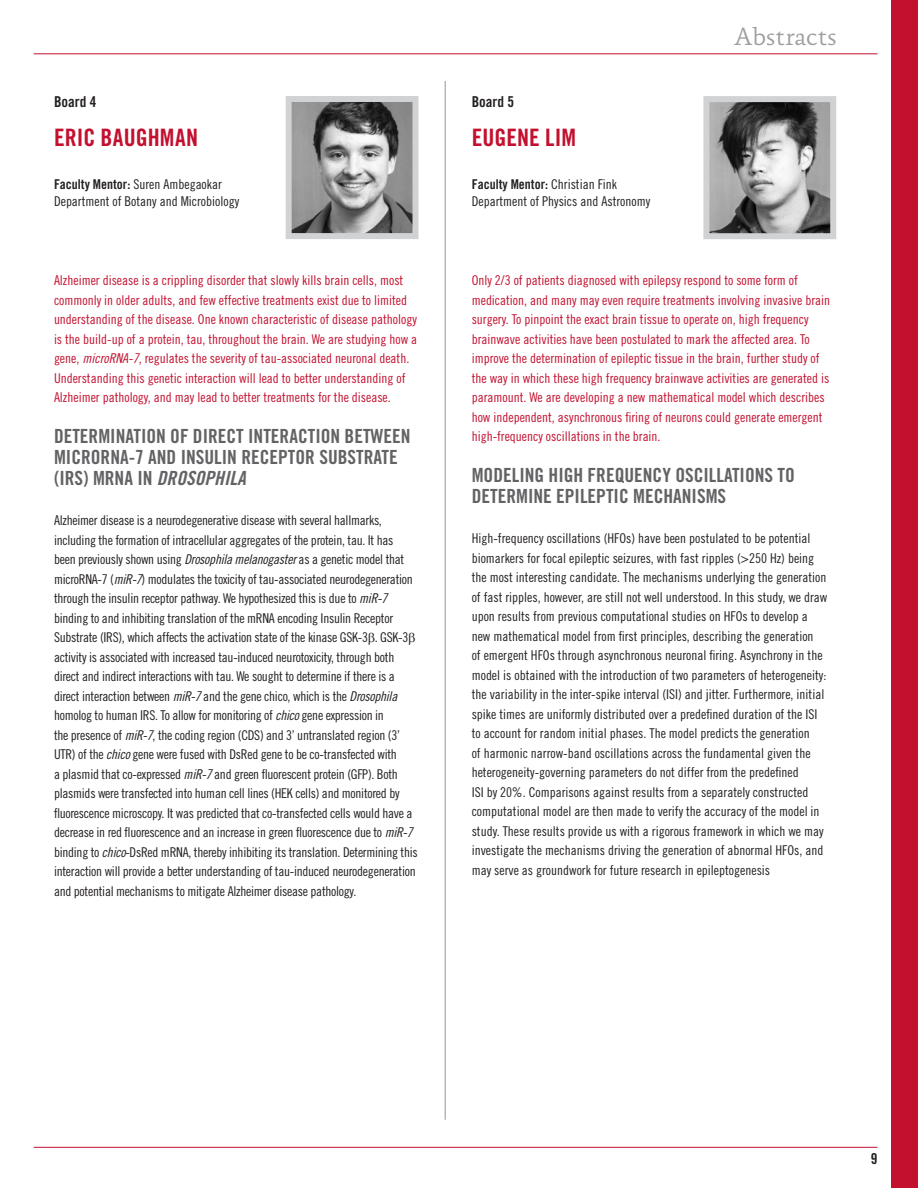
<style>
.page{position:relative;width:918px;height:1188px;background:#fff}
.page>*{position:absolute;margin:0;border:0;box-sizing:border-box;transform-origin:0 0}
.t1{font:300 25.5px "Absara OT";letter-spacing:-.005em;color:#9d9fa2}
.t2{font:24px "Trade Gothic LT Std Bd Cn 20";letter-spacing:.005em;color:#c3102f}
.t3{font:19.5px/21px "Trade Gothic LT Std Bd Cn 20";color:#636366}
.t4{font:15px "Trade Gothic LT Std Bd Cn 20";color:#231f20}
.t5{font:13.5px/19.5px "Trade Gothic LT Std Cn 18";letter-spacing:-.02em;color:#231f20}
.t6{font:13.5px/19.5px "Trade Gothic LT Std Cn 18";color:#231f20}
.t7{font:13.5px/19.5px "Trade Gothic LT Std Cn 18";color:#c3102f}
.t8{font:13.5px "Trade Gothic LT Std Bd Cn 20";color:#231f20}
.s1{font-family:"Trade Gothic LT Std Bd Cn 20"}
.s2{font-family:"Trade Gothic LT Std Cn 18 Obl"}
.s3{font-family:"Trade Gothic LT Std Bd Cn 20 Obl"}
.s4{font-family:"Trade Gothic LT Std Cn 18"}
</style>
<div class="page">
<img style="left:710px;top:103px;width:119px;height:129px">
<div style="left:703px;top:96px;width:133px;height:143px;border:6px solid #d1d2d4"></div>
<img style="left:293px;top:103px;width:118px;height:129px">
<div style="left:286px;top:96px;width:132px;height:143px;border:6px solid #d1d2d4"></div>
<hr style="left:34px;top:1147px;width:844px;height:1px;background:#c3102f">
<hr style="left:34px;top:54px;width:844px;height:1px;background:#c3102f">
<hr style="left:445px;top:81px;width:1px;height:1039px;background:#939598">
<div style="left:891px;top:0;width:27px;height:1188px;background:#c3102f"></div>
<p class="t4" style="left:54px;top:92px;width:44px">Board 4</p>
<h2 class="t2" style="left:54px;top:123px;width:146px">ERIC BAUGHMAN</h2>
<p class="t6" style="left:54px;top:176px;width:187px;line-height:16.5px"><span class="s1">Faculty Mentor:</span> Suren Ambegaokar<br>Department of Botany and Microbiology</p>
<p class="t7" style="left:54px;top:270px;width:365px">Alzheimer disease is a crippling disorder that slowly kills brain cells, most commonly in older adults, and few effective treatments exist due to limited understanding of the disease. One known characteristic of disease pathology is the build-up of a protein, tau, throughout the brain. We are studying how a gene, <span class="s2">microRNA-7</span>, regulates the severity of tau-associated neuronal death.<br>Understanding this genetic interaction will lead to better understanding of Alzheimer pathology, and may lead to better treatments for the disease.</p>
<h3 class="t3" style="left:54px;top:426px;width:358px">DETERMINATION OF DIRECT INTERACTION BETWEEN<br>MICRORNA-7 AND INSULIN RECEPTOR SUBSTRATE (IRS) MRNA IN <span class="s3">DROSOPHILA</span></h3>
<p class="t5" style="left:54px;top:510px;width:365px">Alzheimer disease is a neurodegenerative disease with several hallmarks, including the formation of intracellular aggregates of the protein, tau. It has been previously shown using <span class="s2">Drosophila melanogaster</span> as a genetic model that microRNA-7 (<span class="s2">miR-7</span>) modulates the toxicity of tau-associated neurodegeneration through the insulin receptor pathway. We hypothesized this is due to <span class="s2">miR-7 </span>binding to and inhibiting translation of the mRNA encoding Insulin Receptor Substrate (IRS), which affects the activation state of the kinase GSK-3 . GSK-3 activity is associated with increased tau-induced neurotoxicity, through both direct and indirect interactions with tau. We sought to determine if there is a direct interaction between <span class="s2">miR-7</span> and the gene chico, which is the <span class="s2">Drosophila </span>homolog to human IRS. To allow for monitoring of <span class="s2">chico</span> gene expression in<br>the presence of <span class="s2">miR-7</span>, the coding region (CDS) and 3’ untranslated region (3’ UTR) of the <span class="s2">chico</span> gene were fused with DsRed gene to be co-transfected with<br>a plasmid that co-expressed <span class="s2">miR-7</span> and green fluorescent protein (GFP). Both plasmids were transfected into human cell lines (HEK cells) and monitored by fluorescence microscopy. It was predicted that co-transfected cells would have a decrease in red fluorescence and an increase in green fluorescence due to <span class="s2">miR-7 </span>binding to <span class="s2">chico</span>-DsRed mRNA, thereby inhibiting its translation. Determining this interaction will provide a better understanding of tau-induced neurodegeneration and potential mechanisms to mitigate Alzheimer disease pathology.</p>
<p class="t4" style="left:472px;top:92px;width:44px">Board 5</p>
<h2 class="t2" style="left:472px;top:123px;width:106px">EUGENE LIM</h2>
<p class="t8" style="left:472px;top:176px;width:147px">Faculty Mentor: <span class="s4">Christian Fink</span></p>
<p class="t6" style="left:472px;top:191px;width:180px">Department of Physics and Astronomy</p>
<h1 class="t1" style="left:735px;top:22px;width:104px">Abstracts</h1>
<p class="t7" style="left:472px;top:270px;width:360px">Only 2/3 of patients diagnosed with epilepsy respond to some form of medication, and many may even require treatments involving invasive brain surgery. To pinpoint the exact brain tissue to operate on, high frequency brainwave activities have been postulated to mark the affected area. To improve the determination of epileptic tissue in the brain, further study of the way in which these high frequency brainwave activities are generated is paramount. We are developing a new mathematical model which describes how independent, asynchronous firing of neurons could generate emergent high-frequency oscillations in the brain.</p>
<h3 class="t3" style="left:472px;top:465px;width:325px">MODELING HIGH FREQUENCY OSCILLATIONS TO<br>DETERMINE EPILEPTIC MECHANISMS</h3>
<p class="t6" style="left:472px;top:528px;width:357px">High-frequency oscillations (HFOs) have been postulated to be potential biomarkers for focal epileptic seizures, with fast ripples (&gt;250 Hz) being the most interesting candidate. The mechanisms underlying the generation of fast ripples, however, are still not well understood. In this study, we draw upon results from previous computational studies on HFOs to develop a new mathematical model from first principles, describing the generation<br>of emergent HFOs through asynchronous neuronal firing. Asynchrony in the model is obtained with the introduction of two parameters of heterogeneity: the variability in the inter-spike interval (ISI) and jitter. Furthermore, initial spike times are uniformly distributed over a predefined duration of the ISI to account for random initial phases. The model predicts the generation<br>of harmonic narrow-band oscillations across the fundamental given the heterogeneity-governing parameters do not differ from the predefined<br>ISI by 20%. Comparisons against results from a separately constructed computational model are then made to verify the accuracy of the model in study. These results provide us with a rigorous framework in which we may investigate the mechanisms driving the generation of abnormal HFOs, and may serve as groundwork for future research in epileptogenesis</p>
<p class="t4" style="left:871px;top:1149px;width:8px">9</p>
</div>
